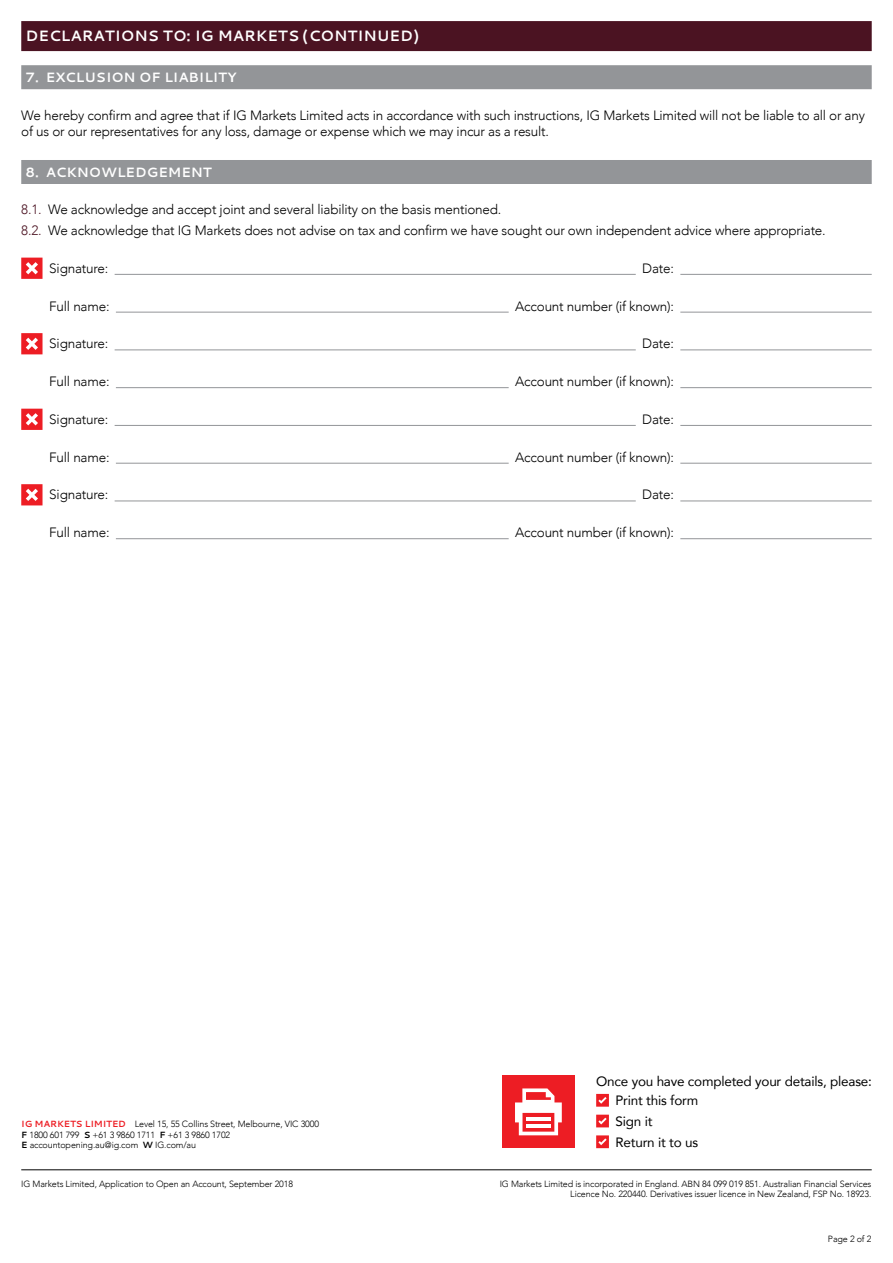
<style>
.page{position:relative;width:893px;height:1263px;background:#fff}
.page>*{position:absolute;margin:0;border:0;box-sizing:border-box;transform-origin:0 0}
.t1{font:700 15px "Cantarell";color:#fff}
.t2{font:300 13.5px/16.5px "Avenir";letter-spacing:-.015em;color:#000}
.t3{font:13.5px/19.2px "Avenir";letter-spacing:-.015em;color:#000}
.t4{font:700 13.5px "Cantarell";color:#fff}
.t5{font:300 9px/10.5px "Avenir";letter-spacing:-.015em;color:#000;text-align:right}
.s1{color:#4b1322}
.s2{font-family:"Cantarell";font-weight:700;color:#ed1d24}
.s3{font-family:"Cantarell";font-weight:700}
</style>
<div class="page">
<hr style="left:21px;top:1169px;width:851px;height:1px;background:#000">
<div style="left:21px;top:21px;width:851px;height:30px;background:#4b1322"></div>
<div style="left:21px;top:65px;width:851px;height:24px;background:#939598"></div>
<div style="left:21px;top:160px;width:851px;height:24px;background:#939598"></div>
<hr style="left:115px;top:274px;width:521px;height:1px;background:#939598">
<hr style="left:680px;top:274px;width:192px;height:1px;background:#939598">
<hr style="left:116px;top:312px;width:393px;height:1px;background:#939598">
<hr style="left:680px;top:312px;width:192px;height:1px;background:#939598">
<hr style="left:115px;top:350px;width:521px;height:1px;background:#939598">
<hr style="left:680px;top:350px;width:192px;height:1px;background:#939598">
<hr style="left:116px;top:387px;width:393px;height:1px;background:#939598">
<hr style="left:680px;top:387px;width:192px;height:1px;background:#939598">
<hr style="left:115px;top:425px;width:521px;height:1px;background:#939598">
<hr style="left:680px;top:425px;width:192px;height:1px;background:#939598">
<hr style="left:116px;top:463px;width:393px;height:1px;background:#939598">
<hr style="left:680px;top:463px;width:192px;height:1px;background:#939598">
<hr style="left:115px;top:501px;width:521px;height:1px;background:#939598">
<hr style="left:680px;top:501px;width:192px;height:1px;background:#939598">
<hr style="left:116px;top:538px;width:393px;height:1px;background:#939598">
<hr style="left:680px;top:538px;width:192px;height:1px;background:#939598">
<svg style="left:21px;top:258px;width:22px;height:21px"></svg>
<svg style="left:21px;top:333px;width:22px;height:21px"></svg>
<svg style="left:21px;top:409px;width:22px;height:21px"></svg>
<svg style="left:21px;top:484px;width:22px;height:21px"></svg>
<svg style="left:596px;top:1094px;width:13px;height:13px"></svg>
<svg style="left:596px;top:1115px;width:13px;height:12px"></svg>
<svg style="left:596px;top:1135px;width:13px;height:13px"></svg>
<div style="left:503px;top:1076px;width:72px;height:72px;background:#ed1d24"></div>
<svg style="left:515px;top:1088px;width:47px;height:47px"></svg>
<p class="t1" style="left:26px;top:25px;width:395px">DECLARATIONS TO: IG MARKETS (CONTINUED)</p>
<p class="t4" style="left:26px;top:68px;width:213px">7. EXCLUSION OF LIABILITY</p>
<p class="t2" style="left:21px;top:107px;width:845px">We hereby confirm and agree that if IG Markets Limited acts in accordance with such instructions, IG Markets Limited will not be liable to all or any of us or our representatives for any loss, damage or expense which we may incur as a result.</p>
<p class="t4" style="left:26px;top:162px;width:188px">8. ACKNOWLEDGEMENT</p>
<p class="t2" style="left:21px;top:199px;width:806px;line-height:20.7px"><span class="s1">8.1.</span> We acknowledge and accept joint and several liability on the basis mentioned.<br><span class="s1">8.2.</span> We acknowledge that IG Markets does not advise on tax and confirm we have sought our own independent advice where appropriate.</p>
<p class="t2" style="left:49px;top:260px;width:60px">Signature:</p>
<p class="t2" style="left:642px;top:260px;width:33px">Date:</p>
<p class="t2" style="left:49px;top:298px;width:62px">Full name:</p>
<p class="t2" style="left:515px;top:298px;width:160px">Account number (if known):</p>
<p class="t2" style="left:49px;top:335px;width:60px">Signature:</p>
<p class="t2" style="left:642px;top:335px;width:33px">Date:</p>
<p class="t2" style="left:49px;top:373px;width:62px">Full name:</p>
<p class="t2" style="left:515px;top:373px;width:160px">Account number (if known):</p>
<p class="t2" style="left:49px;top:411px;width:60px">Signature:</p>
<p class="t2" style="left:642px;top:411px;width:33px">Date:</p>
<p class="t2" style="left:49px;top:449px;width:62px">Full name:</p>
<p class="t2" style="left:515px;top:449px;width:160px">Account number (if known):</p>
<p class="t2" style="left:49px;top:487px;width:60px">Signature:</p>
<p class="t2" style="left:642px;top:487px;width:33px">Date:</p>
<p class="t2" style="left:49px;top:524px;width:62px">Full name:</p>
<p class="t2" style="left:515px;top:524px;width:160px">Account number (if known):</p>
<p class="t5" style="left:21px;top:1119px;width:299px;text-align:left"><span class="s2">IG MARKETS LIMITED</span> Level 15, 55 Collins Street, Melbourne, VIC 3000<br><span class="s3">F</span> 1800 601 799 <span class="s3">S</span> +61 3 9860 1711 <span class="s3">F</span> +61 3 9860 1702<br><span class="s3">E</span> accountopening.au@ig.com <span class="s3">W</span> IG.com/au</p>
<p class="t3" style="left:615px;top:1071px;width:258px;text-indent:-19px">Once you have completed your details, please:<br>Print this form</p>
<p class="t3" style="left:615px;top:1110px;width:84px;line-height:20.7px">Sign it<br>Return it to us</p>
<p class="t5" style="left:21px;top:1178px;width:273px">IG Markets Limited, Application to Open an Account, September 2018</p>
<p class="t5" style="left:500px;top:1178px;width:373px">IG Markets Limited is incorporated in England. ABN 84 099 019 851. Australian Financial Services<br>Licence No. 220440. Derivatives issuer licence in New Zealand, FSP No. 18923.</p>
<p class="t5" style="left:828px;top:1233px;width:45px">Page 2 of 2</p>
</div>
